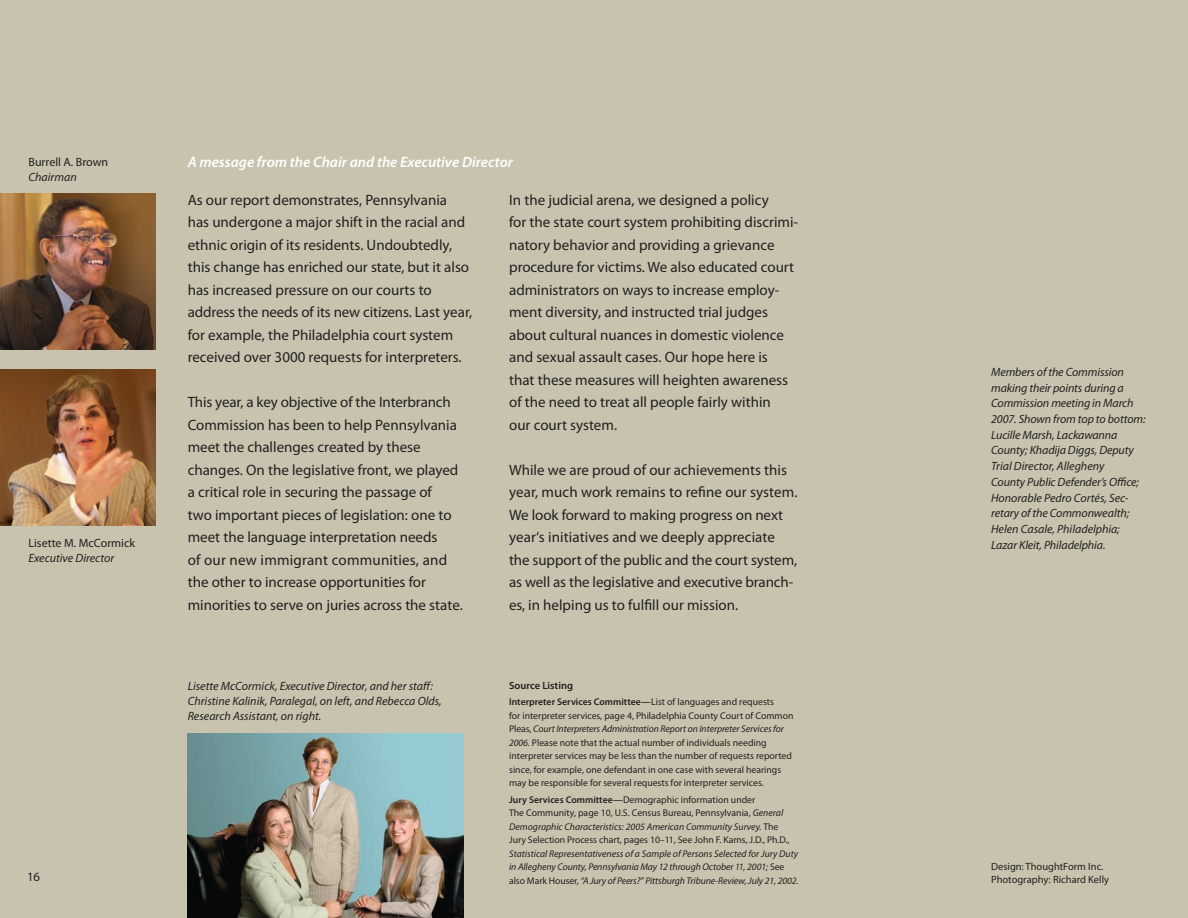
<style>
.page{position:relative;width:1188px;height:918px;background:#c8c3ae}
.page>*{position:absolute;margin:0;border:0;box-sizing:border-box;transform-origin:0 0}
.t1{font:15px/22.5px "Myriad Pro";color:#231f20}
.t2{font:italic 600 15px "Myriad Pro";color:#fff}
.t3{font:12.75px "Myriad Pro";color:#231f20}
.t4{font:italic 12px/15.8px "Myriad Pro";letter-spacing:-.005em;color:#231f20}
.t5{font:12px "Myriad Pro";color:#231f20}
.t6{font:10.5px "Myriad Pro";color:#231f20}
.t7{font:600 10.5px "Myriad Pro";color:#231f20}
.t8{font:9.75px/13.5px "Myriad Pro";color:#231f20}
.t9{font:italic 9.75px/13.5px "Myriad Pro";letter-spacing:-.01em;color:#231f20}
.s1{font-weight:600}
.s2{font-style:italic}
.s3{font-style:normal}
</style>
<div class="page">
<img style="left:0;top:370px;width:156px;height:156px">
<img style="left:0;top:194px;width:156px;height:156px">
<img style="left:187px;top:734px;width:277px;height:184px">
<p class="t5" style="left:28px;top:157px;width:81px">Burrell A. Brown</p>
<p class="t4" style="left:28px;top:170px;width:50px">Chairman</p>
<p class="t5" style="left:28px;top:538px;width:108px">Lisette M. McCormick</p>
<p class="t4" style="left:28px;top:551px;width:87px">Executive Director</p>
<p class="t2" style="left:188px;top:156px;width:327px">A message from the Chair and the Executive Director</p>
<p class="t1" style="left:188px;top:190px;width:286px">As our report demonstrates, Pennsylvania has undergone a major shift in the racial and ethnic origin of its residents. Undoubtedly, this change has enriched our state, but it also has increased pressure on our courts to address the needs of its new citizens. Last year, for example, the Philadelphia court system received over 3000 requests for interpreters.</p>
<p class="t1" style="left:188px;top:392px;width:277px">This year, a key objective of the Interbranch Commission has been to help Pennsylvania meet the challenges created by these changes. On the legislative front, we played a critical role in securing the passage of<br>two important pieces of legislation: one to meet the language interpretation needs<br>of our new immigrant communities, and the other to increase opportunities for minorities to serve on juries across the state.</p>
<p class="t1" style="left:509px;top:190px;width:291px">In the judicial arena, we designed a policy<br>for the state court system prohibiting discrimi&shy;natory behavior and providing a grievance procedure for victims. We also educated court administrators on ways to increase employ&shy;ment diversity, and instructed trial judges about cultural nuances in domestic violence and sexual assault cases. Our hope here is<br>that these measures will heighten awareness of the need to treat all people fairly within<br>our court system.</p>
<p class="t1" style="left:509px;top:460px;width:290px">While we are proud of our achievements this year, much work remains to refine our system.<br>We look forward to making progress on next year‘s initiatives and we deeply appreciate the support of the public and the court system, as well as the legislative and executive branch&shy;es, in helping us to fulfill our mission.</p>
<p class="t4" style="left:991px;top:365px;width:156px">Members of the Commission making their points during a<br>Commission meeting in March<br>2007. Shown from top to bottom:<br>Lucille Marsh, Lackawanna<br>County; Khadija Diggs, Deputy<br>Trial Director, Allegheny<br>County Public Defender’s Office;<br>Honorable Pedro Cortés, Sec&shy;retary of the Commonwealth;<br>Helen Casale, Philadelphia;<br>Lazar Kleit, Philadelphia.</p>
<p class="t7" style="left:509px;top:681px;width:65px">Source Listing</p>
<p class="t8" style="left:509px;top:696px;width:286px"><span class="s1">Interpreter Services Committee—</span>List of languages and requests<br>for interpreter services, page 4, Philadelphia County Court of Common Pleas, <span class="s2">Court Interpreters Administration Report on Interpreter Services for 2006.</span> Please note that the actual number of individuals needing interpreter services may be less than the number of requests reported since, for example, one defendant in one case with several hearings may be responsible for several requests for interpreter services.</p>
<p class="t8" style="left:509px;top:794px;width:282px"><span class="s1">Jury Services Committee—</span>Demographic information under<br>The Community, page 10, U.S. Census Bureau, Pennsylvania, <span class="s2">General Demographic Characteristics: 2005 American Community Survey.</span> The Jury Selection Process chart, pages 10–11, See John F. Karns, J.D., Ph.D.,</p>
<p class="t9" style="left:509px;top:848px;width:291px">Statistical Representativeness of a Sample of Persons Selected for Jury Duty in Allegheny County, Pennsylvania May 12 through October 11, 2001; <span class="s3">See also Mark Houser,</span> “A Jury of Peers?” Pittsburgh Tribune-Review, July 21, 2002.</p>
<p class="t4" style="left:188px;top:680px;width:256px;line-height:15px">Lisette McCormick, Executive Director, and her staff:<br>Christine Kalinik, Paralegal, on left, and Rebecca Olds,<br>Research Assistant, on right.</p>
<p class="t6" style="left:991px;top:862px;width:114px">Design: ThoughtForm Inc.</p>
<p class="t3" style="left:27px;top:872px;width:15px">16</p>
<p class="t6" style="left:991px;top:876px;width:119px">Photography: Richard Kelly</p>
</div>
